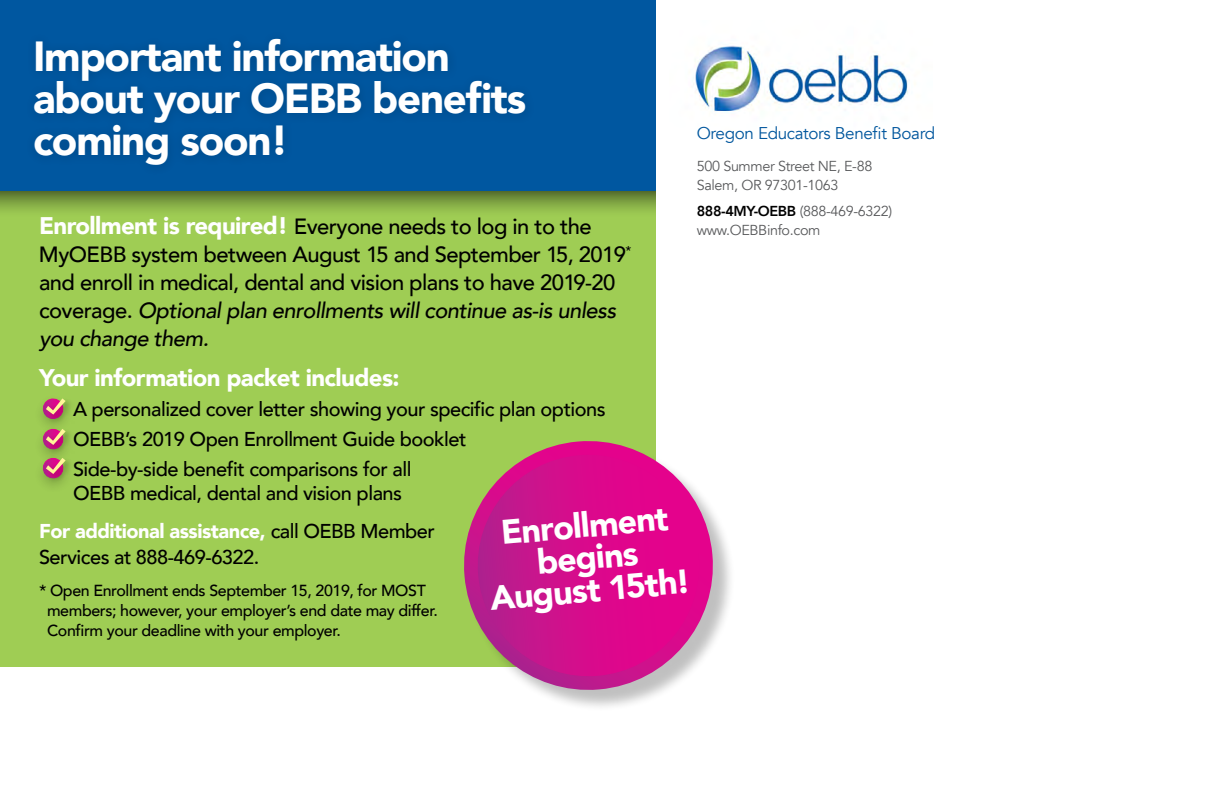
<style>
.page{position:relative;width:1224px;height:792px;background:#fff}
.page>*{position:absolute;margin:0;border:0;box-sizing:border-box;transform-origin:0 0}
.t1{font:900 42px/42px "Avenir";letter-spacing:-.03em;color:#fff}
.t2{font:900 34px/32.4px "Avenir";color:#fff;text-align:center}
.t3{font:900 24px "Avenir";letter-spacing:-.025em;color:#fff}
.t4{font:500 22px/28px "Avenir";letter-spacing:-.025em;color:#000}
.t5{font:500 20px/30px "Avenir";letter-spacing:-.025em;color:#000}
.t6{font:17px "Avenir";letter-spacing:-.02em;color:#00569d}
.t7{font:500 16px/20px "Avenir";letter-spacing:-.025em;color:#000}
.t8{font:14.4px/19.2px "Avenir";letter-spacing:-.025em;color:#58595b}
.s1{font-weight:900;font-size:24px;color:#fff}
.s2{font-style:italic}
.s3{font-weight:900;color:#fff}
.s4{font-weight:800;color:#000}
</style>
<div class="page">
<div style="left:0;top:191px;width:655px;height:476px;background:#9fcd54"></div>
<div style="left:0;top:0;width:655px;height:191px;background:#0057a0"></div>
<img style="left:693px;top:45px;width:215px;height:67px">
<div style="left:44px;top:397px;width:31px;height:26px;background:#000;opacity:.3"></div>
<svg style="left:43px;top:398px;width:23px;height:21px"></svg>
<div style="left:44px;top:427px;width:31px;height:27px;background:#000;opacity:.3"></div>
<svg style="left:43px;top:429px;width:23px;height:20px"></svg>
<div style="left:33px;top:452px;width:41px;height:41px;background:#000;opacity:.2"></div>
<div style="left:44px;top:456px;width:31px;height:27px;background:#000;opacity:.3"></div>
<svg style="left:43px;top:458px;width:23px;height:20px"></svg>
<div style="left:0;top:191px;width:655px;height:26px;background:linear-gradient(to bottom,#5a752f,#a3d256)"></div>
<div style="left:466px;top:444px;width:270px;height:268px;background:#000;opacity:.25"></div>
<svg style="left:464px;top:428px;width:256px;height:275px"></svg>
<h1 class="t1" style="left:33px;top:34px;width:495px">Important information about your OEBB benefits coming soon!</h1>
<p class="t4" style="left:39px;top:211px;width:594px"><span class="s1">Enrollment is required!</span> Everyone needs to log in to the MyOEBB system between August 15 and September 15, 2019<sup>* </sup>and enroll in medical, dental and vision plans to have 2019-20 coverage. <span class="s2">Optional plan enrollments will continue as-is unless you change them.</span></p>
<p class="t3" style="left:39px;top:357px;width:362px">Your information packet includes:</p>
<p class="t5" style="left:73px;top:393px;width:534px">A personalized cover letter showing your specific plan options<br>OEBB’s 2019 Open Enrollment Guide booklet<br>Side-by-side benefit comparisons for all</p>
<p class="t5" style="left:39px;top:473px;width:397px;line-height:38px;text-align:center">OEBB medical, dental and vision plans<br><span class="s3">For additional assistance,</span> call OEBB Member</p>
<p class="t5" style="left:39px;top:541px;width:222px">Services at 888-469-6322.</p>
<p class="t7" style="left:47px;top:580px;width:392px;text-indent:-8px">* Open Enrollment ends September 15, 2019, for MOST members; however, your employer’s end date may differ.<br>Confirm your deadline with your employer.</p>
<h2 class="t2" style="left:483px;top:517px;width:202px;rotate:-5deg">Enrollment begins<br>August 15th!</h2>
<p class="t6" style="left:697px;top:123px;width:240px">Oregon Educators Benefit Board</p>
<p class="t8" style="left:697px;top:157px;width:177px">500 Summer Street NE, E-88<br>Salem, OR 97301-1063</p>
<p class="t8" style="left:697px;top:202px;width:197px"><span class="s4">888-4MY-OEBB</span> (888-469-6322) www.OEBBinfo.com</p>
</div>
